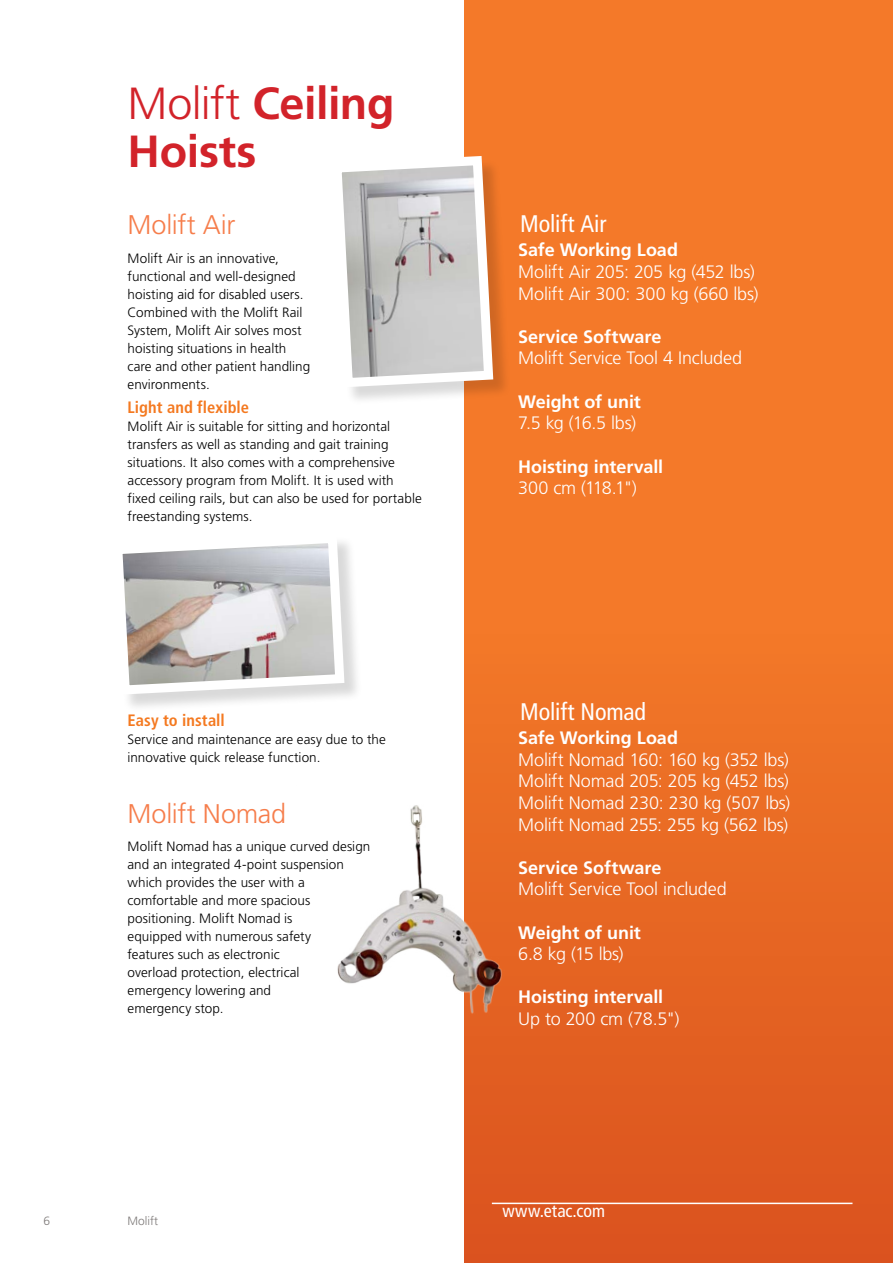
<style>
.page{position:relative;width:893px;height:1263px;background:#fff}
.page>*{position:absolute;margin:0;border:0;box-sizing:border-box;transform-origin:0 0}
.t1{font:700 45px/48px "Frutiger LT Pro";letter-spacing:-.005em;color:#d2232a}
.t2{font:300 27px "Frutiger LT Pro";letter-spacing:-.01em;color:#f67d4b}
.t3{font:condensed 24px "Frutiger";letter-spacing:-.005em;color:#fff}
.t4{font:300 18px/21.6px "Frutiger LT Pro";letter-spacing:-.01em;color:#fff}
.t5{font:700 18px "Frutiger LT Pro";letter-spacing:-.005em;color:#fff}
.t6{font:condensed 18px "Frutiger LT Pro";letter-spacing:-.005em;color:#fff}
.t7{font:700 condensed 16.5px "Frutiger LT Pro";letter-spacing:.005em;color:#f47920}
.t8{font:300 13.5px/18px "Frutiger LT Pro";letter-spacing:.005em;color:#000}
.t9{font:300 12px "Frutiger LT Pro";color:#7f7b7a}
.s1{font-weight:300}
</style>
<div class="page">
<div style="left:465px;top:0;width:428px;height:1263px;background:linear-gradient(to bottom,#fb832c,#df5b20)"></div>
<hr style="left:492px;top:1202px;width:360px;height:2px;background:#fff">
<div style="left:116px;top:536px;width:247px;height:177px;background:#000;opacity:.15"></div>
<svg style="left:116px;top:536px;width:233px;height:163px"></svg>
<div style="left:335px;top:159px;width:177px;height:247px;background:#000;opacity:.15"></div>
<svg style="left:335px;top:151px;width:163px;height:241px"></svg>
<img style="left:337px;top:771px;width:214px;height:285px">
<h1 class="t1" style="left:128px;top:79px;width:269px"><span class="s1">Molift</span> Ceiling<br>Hoists</h1>
<h2 class="t2" style="left:128px;top:209px;width:109px">Molift Air</h2>
<p class="t8" style="left:128px;top:249px;width:184px">Molift Air is an innovative, functional and well-designed hoisting aid for disabled users.<br>Combined with the Molift Rail<br>System, Molift Air solves most hoisting situations in health care and other patient handling environments.</p>
<p class="t7" style="left:128px;top:398px;width:123px">Light and flexible</p>
<p class="t8" style="left:128px;top:418px;width:296px">Molift Air is suitable for sitting and horizontal transfers as well as standing and gait training situations. It also comes with a comprehensive accessory program from Molift. It is used with fixed ceiling rails, but can also be used for portable freestanding systems.</p>
<p class="t7" style="left:128px;top:710px;width:99px">Easy to install</p>
<p class="t8" style="left:128px;top:730px;width:260px">Service and maintenance are easy due to the innovative quick release function.</p>
<h2 class="t2" style="left:128px;top:797px;width:160px">Molift Nomad</h2>
<p class="t8" style="left:128px;top:838px;width:244px">Molift Nomad has a unique curved design and an integrated 4-point suspension which provides the user with a comfortable and more spacious positioning. Molift Nomad is<br>equipped with numerous safety<br>features such as electronic<br>overload protection, electrical<br>emergency lowering and<br>emergency stop.</p>
<p class="t9" style="left:43px;top:1213px;width:8px">6</p>
<p class="t9" style="left:128px;top:1213px;width:32px">Molift</p>
<h3 class="t3" style="left:520px;top:210px;width:88px">Molift Air</h3>
<h3 class="t5" style="left:518px;top:240px;width:161px">Safe Working Load</h3>
<h3 class="t4" style="left:518px;top:261px;width:242px">Molift Air 205: 205 kg (452 lbs)<br>Molift Air 300: 300 kg (660 lbs)</h3>
<h3 class="t5" style="left:518px;top:326px;width:145px">Service Software</h3>
<h3 class="t4" style="left:518px;top:348px;width:225px">Molift Service Tool 4 Included</h3>
<h3 class="t5" style="left:518px;top:391px;width:124px">Weight of unit</h3>
<h3 class="t4" style="left:518px;top:412px;width:119px">7.5 kg (16.5 lbs)</h3>
<h3 class="t5" style="left:518px;top:456px;width:147px">Hoisting intervall</h3>
<h3 class="t4" style="left:518px;top:477px;width:120px">300 cm (118.1")</h3>
<h3 class="t3" style="left:520px;top:697px;width:127px">Molift Nomad</h3>
<h3 class="t5" style="left:518px;top:727px;width:161px">Safe Working Load</h3>
<h3 class="t4" style="left:518px;top:749px;width:274px;text-align:justify">Molift Nomad 160: 160 kg (352 lbs)<br>Molift Nomad 205: 205 kg (452 lbs)<br>Molift Nomad 230: 230 kg (507 lbs)<br>Molift Nomad 255: 255 kg (562 lbs)</h3>
<h3 class="t5" style="left:518px;top:857px;width:145px">Service Software</h3>
<h3 class="t4" style="left:518px;top:878px;width:210px">Molift Service Tool included</h3>
<h3 class="t5" style="left:518px;top:922px;width:124px">Weight of unit</h3>
<h3 class="t4" style="left:518px;top:943px;width:107px">6.8 kg (15 lbs)</h3>
<h3 class="t5" style="left:518px;top:987px;width:147px">Hoisting intervall</h3>
<h3 class="t4" style="left:518px;top:1008px;width:163px">Up to 200 cm (78.5")</h3>
<h3 class="t6" style="left:502px;top:1200px;width:104px">www.etac.com</h3>
</div>
